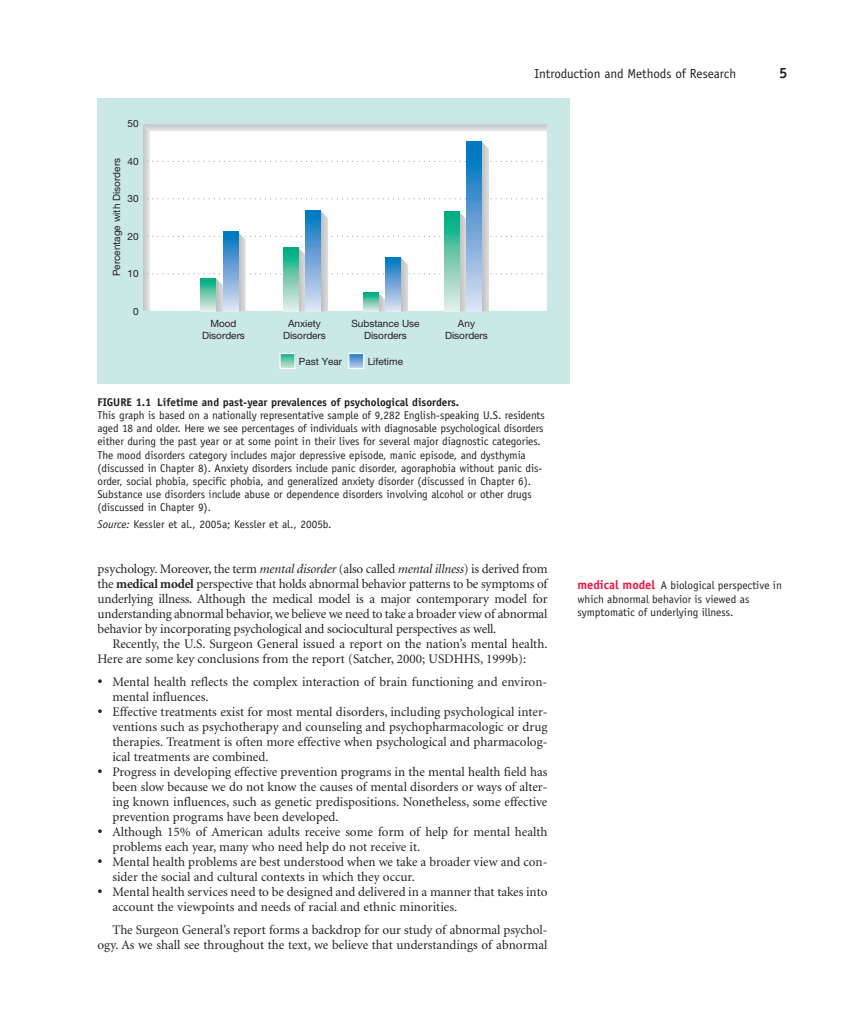
<style>
.page{position:relative;width:855px;height:1013px;background:#fff}
.page>*{position:absolute;margin:0;border:0;box-sizing:border-box;transform-origin:0 0}
.t1{font:700 15px "Officina Sans";color:#231f20}
.t2{font:13.12px/15px "Minion";color:#231f20}
.t3{font:13.12px "Officina Sans";color:#231f20}
.t4{font:11.25px/13.1px "Officina Sans";letter-spacing:-.005em;color:#231f20}
.t5{font:700 11.25px "Officina Sans";color:#231f20}
.t6{font:10px/11.9px "Helvetica Neue";color:#231f20;text-align:center}
.s1{font-style:italic}
.s2{font-weight:700}
.s3{font-size:17.5px}
.s4{font-weight:700;font-size:12.5px;color:#ed1845}
</style>
<div class="page">
<svg style="left:97px;top:98px;width:473px;height:286px"></svg>
<p class="t6" style="left:128px;top:119px;width:13px">50</p>
<p class="t6" style="left:128px;top:156px;width:13px">40</p>
<p class="t6" style="left:128px;top:194px;width:13px">30</p>
<p class="t6" style="left:128px;top:231px;width:13px">20</p>
<p class="t6" style="left:128px;top:269px;width:13px">10</p>
<p class="t6" style="left:133px;top:306px;width:7px">0</p>
<p class="t6" style="left:112px;top:276px;width:120px;rotate:-90deg">Percentage with Disorders</p>
<p class="t3" style="left:534px;top:69px;width:203px">Introduction and Methods of Research</p>
<p class="t1" style="left:779px;top:67px;width:10px">5</p>
<p class="t6" style="left:202px;top:318px;width:44px">Mood<br>Disorders</p>
<p class="t6" style="left:283px;top:318px;width:44px">Anxiety<br>Disorders</p>
<p class="t6" style="left:351px;top:318px;width:70px">Substance Use<br>Disorders</p>
<p class="t6" style="left:445px;top:318px;width:44px">Any<br>Disorders</p>
<p class="t6" style="left:299px;top:356px;width:45px">Past Year</p>
<p class="t6" style="left:368px;top:356px;width:37px">Lifetime</p>
<p class="t5" style="left:98px;top:398px;width:363px">FIGURE 1.1 Lifetime and past-year prevalences of psychological disorders.</p>
<p class="t4" style="left:98px;top:410px;width:449px">This graph is based on a nationally representative sample of 9,282 English-speaking U.S. residents aged 18 and older. Here we see percentages of individuals with diagnosable psychological disorders either during the past year or at some point in their lives for several major diagnostic categories.<br>The mood disorders category includes major depressive episode, manic episode, and dysthymia (discussed in Chapter 8). Anxiety disorders include panic disorder, agoraphobia without panic dis&shy;order, social phobia, specific phobia, and generalized anxiety disorder (discussed in Chapter 6).<br>Substance use disorders include abuse or dependence disorders involving alcohol or other drugs (discussed in Chapter 9).</p>
<p class="t4" style="left:98px;top:518px;width:236px"><span class="s1">Source:</span> Kessler et al., 2005a; Kessler et al., 2005b.</p>
<p class="t2" style="left:97px;top:562px;width:452px;text-align:justify">psychology. Moreover, the term <span class="s1">mental disorder</span> (also called <span class="s1">mental illness</span>) is derived from the <span class="s2">medical model</span> perspective that holds abnormal behavior patterns to be symptoms of underlying illness. Although the medical model is a major contemporary model for understanding abnormal behavior, we believe we need to take a broader view of abnormal behavior by incorporating psychological and sociocultural perspectives as well.</p>
<p class="t2" style="left:97px;top:637px;width:452px;text-indent:15px">Recently, the U.S. Surgeon General issued a report on the nation’s mental health.<br>Here are some key conclusions from the report (Satcher, 2000; USDHHS, 1999b):</p>
<p class="t2" style="left:112px;top:675px;width:436px;text-indent:-15px"><span class="s3">•</span> Mental health reflects the complex interaction of brain functioning and environ&shy;mental influences.</p>
<p class="t2" style="left:112px;top:705px;width:437px;text-align:justify;text-indent:-15px"><span class="s3">•</span> Effective treatments exist for most mental disorders, including psychological inter&shy;ventions such as psychotherapy and counseling and psychopharmacologic or drug therapies. Treatment is often more effective when psychological and pharmacolog&shy;ical treatments are combined.</p>
<p class="t2" style="left:112px;top:765px;width:437px;text-align:justify;text-indent:-15px"><span class="s3">•</span> Progress in developing effective prevention programs in the mental health field has been slow because we do not know the causes of mental disorders or ways of alter&shy;ing known influences, such as genetic predispositions. Nonetheless, some effective prevention programs have been developed.</p>
<p class="t2" style="left:112px;top:825px;width:436px;text-indent:-15px"><span class="s3">•</span> Although 15% of American adults receive some form of help for mental health problems each year, many who need help do not receive it.</p>
<p class="t2" style="left:112px;top:855px;width:437px;text-indent:-15px"><span class="s3">•</span> Mental health problems are best understood when we take a broader view and con&shy;sider the social and cultural contexts in which they occur.</p>
<p class="t2" style="left:112px;top:885px;width:437px;text-indent:-15px"><span class="s3">•</span> Mental health services need to be designed and delivered in a manner that takes into account the viewpoints and needs of racial and ethnic minorities.</p>
<p class="t2" style="left:98px;top:922px;width:452px;text-align:right">The Surgeon General’s report forms a backdrop for our study of abnormal psychol&shy;ogy. As we shall see throughout the text, we believe that understandings of abnormal</p>
<p class="t4" style="left:578px;top:579px;width:206px;line-height:13.8px"><span class="s4">medical model</span> A biological perspective in which abnormal behavior is viewed as symptomatic of underlying illness.</p>
</div>
